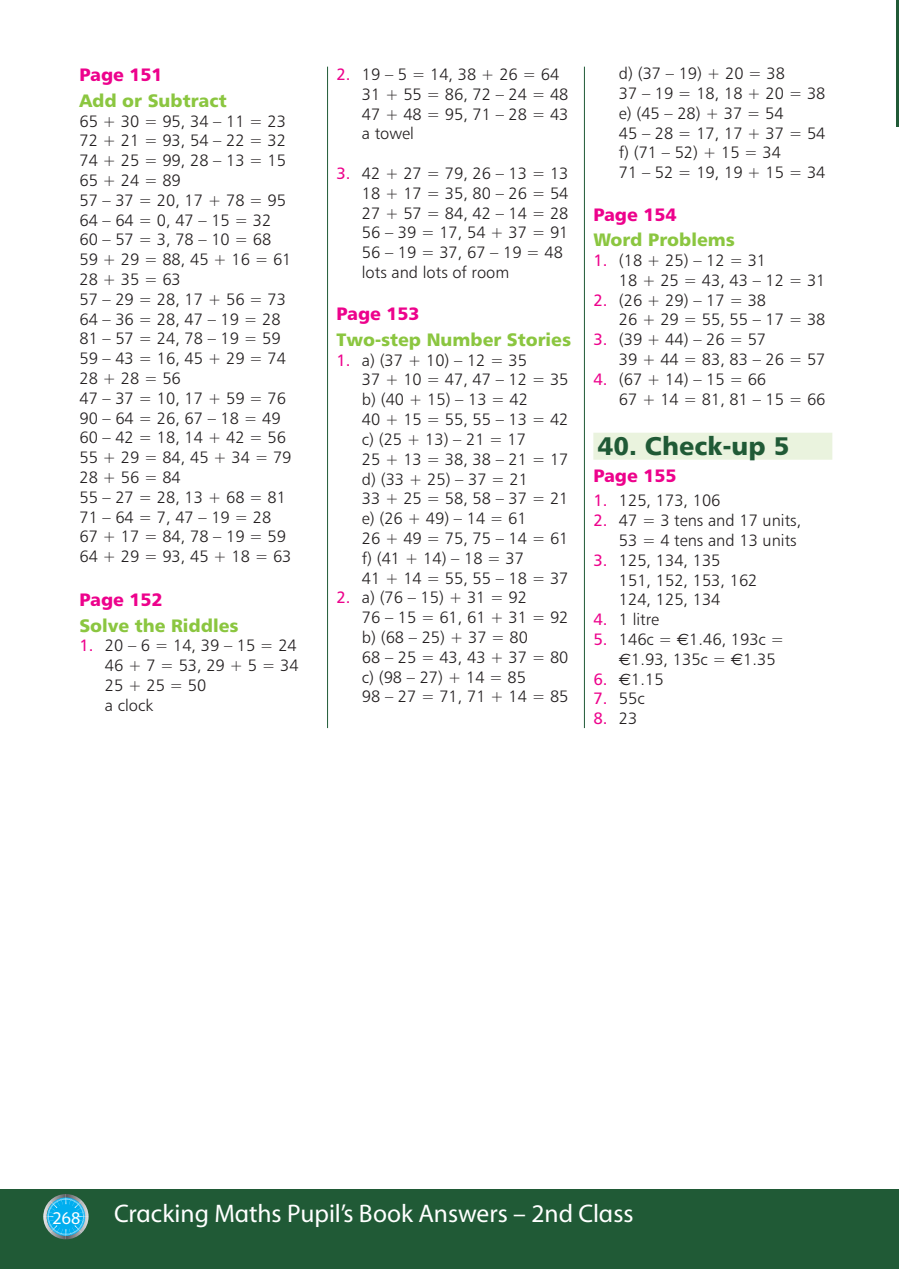
<style>
.page{position:relative;width:899px;height:1269px;background:#fff}
.page>*{position:absolute;margin:0;border:0;box-sizing:border-box;transform-origin:0 0}
.t1{font:25.5px "GHI Myriad";color:#fff}
.Questions_heading{font:25.5px "Humanist 777 BT Black B";color:#205a36}
.t2{font:18px "Humanist 777 BT Black B";color:#8bc640}
.Page_no{font:18px "Humanist 777 BT Black B";color:#ed028c}
.t3{font:18px "GHI Myriad";color:#fff}
.t4{font:16.5px/19.8px "Humanist 777 BT Light B";color:#231f20}
.t5{font:16.5px "Humanist 777 BT Roman B";color:#ed028c}
.s1{font-family:"Humanist 777 BT Roman B";color:#ed028c}
.s2{font-family:"Euro Sans"}
.s3{font-family:"Humanist 777 BT Light B";color:#231f20}
</style>
<div class="page">
<hr style="left:896px;top:1189px;width:3px;height:80px;background:#205a36">
<hr style="left:896px;top:0;width:3px;height:127px;background:#205a36">
<div style="left:0;top:1189px;width:896px;height:80px;background:#205a36"></div>
<svg style="left:43px;top:1194px;width:46px;height:45px"></svg>
<hr style="left:584px;top:67px;width:1px;height:661px;background:#205a36">
<hr style="left:327px;top:67px;width:1px;height:661px;background:#205a36">
<div style="left:593px;top:433px;width:239px;height:27px;background:#eaf3de"></div>
<p class="Page_no" style="left:79px;top:63px;width:85px">Page 151</p>
<p class="t2" style="left:79px;top:89px;width:149px">Add or Subtract</p>
<p class="t4" style="left:79px;top:111px;width:208px;text-align:justify">65 + 30 = 95, 34 – 11 = 23<br>72 + 21 = 93, 54 – 22 = 32<br>74 + 25 = 99, 28 – 13 = 15<br>65 + 24 = 89</p>
<p class="t4" style="left:79px;top:190px;width:214px">57 – 37 = 20, 17 + 78 = 95<br>64 – 64 = 0, 47 – 15 = 32<br>60 – 57 = 3, 78 – 10 = 68<br>59 + 29 = 88, 45 + 16 = 61<br>28 + 35 = 63</p>
<p class="t4" style="left:79px;top:289px;width:208px">57 – 29 = 28, 17 + 56 = 73<br>64 – 36 = 28, 47 – 19 = 28<br>81 – 57 = 24, 78 – 19 = 59<br>59 – 43 = 16, 45 + 29 = 74<br>28 + 28 = 56</p>
<p class="t4" style="left:79px;top:388px;width:214px">47 – 37 = 10, 17 + 59 = 76<br>90 – 64 = 26, 67 – 18 = 49<br>60 – 42 = 18, 14 + 42 = 56<br>55 + 29 = 84, 45 + 34 = 79<br>28 + 56 = 84</p>
<p class="t4" style="left:79px;top:487px;width:214px">55 – 27 = 28, 13 + 68 = 81<br>71 – 64 = 7, 47 – 19 = 28<br>67 + 17 = 84, 78 – 19 = 59<br>64 + 29 = 93, 45 + 18 = 63</p>
<p class="Page_no" style="left:79px;top:588px;width:85px">Page 152</p>
<p class="t2" style="left:79px;top:614px;width:160px">Solve the Riddles</p>
<p class="t4" style="left:105px;top:635px;width:195px;text-align:justify;text-indent:-26px"><span class="s1">1.</span> 20 – 6 = 14, 39 – 15 = 24<br>46 + 7 = 53, 29 + 5 = 34<br>25 + 25 = 50</p>
<p class="t4" style="left:105px;top:695px;width:50px">a clock</p>
<p class="t4" style="left:362px;top:64px;width:208px;text-indent:-26px"><span class="s1">2.</span> 19 – 5 = 14, 38 + 26 = 64<br>31 + 55 = 86, 72 – 24 = 48<br>47 + 48 = 95, 71 – 28 = 43</p>
<p class="t4" style="left:362px;top:123px;width:54px">a towel</p>
<p class="t4" style="left:362px;top:163px;width:208px;text-align:justify;text-indent:-26px"><span class="s1">3.</span> 42 + 27 = 79, 26 – 13 = 13<br>18 + 17 = 35, 80 – 26 = 54<br>27 + 57 = 84, 42 – 14 = 28<br>56 – 39 = 17, 54 + 37 = 91<br>56 – 19 = 37, 67 – 19 = 48</p>
<p class="t4" style="left:362px;top:262px;width:149px">lots and lots of room</p>
<p class="Page_no" style="left:336px;top:302px;width:85px">Page 153</p>
<p class="t2" style="left:336px;top:328px;width:236px">Two-step Number Stories</p>
<p class="t4" style="left:362px;top:350px;width:208px;text-indent:-26px"><span class="s1">1.</span> a) (37 + 10) – 12 = 35<br>37 + 10 = 47, 47 – 12 = 35</p>
<p class="t4" style="left:362px;top:389px;width:208px">b) (40 + 15) – 13 = 42<br>40 + 15 = 55, 55 – 13 = 42</p>
<p class="t4" style="left:362px;top:429px;width:208px">c) (25 + 13) – 21 = 17<br>25 + 13 = 38, 38 – 21 = 17</p>
<p class="t4" style="left:362px;top:468px;width:208px">d) (33 + 25) – 37 = 21<br>33 + 25 = 58, 58 – 37 = 21</p>
<p class="t4" style="left:362px;top:508px;width:208px">e) (26 + 49) – 14 = 61<br>26 + 49 = 75, 75 – 14 = 61</p>
<p class="t4" style="left:362px;top:548px;width:208px">f) (41 + 14) – 18 = 37<br>41 + 14 = 55, 55 – 18 = 37</p>
<p class="t4" style="left:362px;top:587px;width:208px;text-indent:-26px"><span class="s1">2.</span> a) (76 – 15) + 31 = 92<br>76 – 15 = 61, 61 + 31 = 92</p>
<p class="t4" style="left:362px;top:627px;width:208px">b) (68 – 25) + 37 = 80<br>68 – 25 = 43, 43 + 37 = 80</p>
<p class="t4" style="left:362px;top:666px;width:208px">c) (98 – 27) + 14 = 85<br>98 – 27 = 71, 71 + 14 = 85</p>
<p class="t4" style="left:619px;top:63px;width:208px">d) (37 – 19) + 20 = 38<br>37 – 19 = 18, 18 + 20 = 38</p>
<p class="t4" style="left:619px;top:103px;width:208px">e) (45 – 28) + 37 = 54<br>45 – 28 = 17, 17 + 37 = 54</p>
<p class="t4" style="left:619px;top:143px;width:208px">f) (71 – 52) + 15 = 34<br>71 – 52 = 19, 19 + 15 = 34</p>
<p class="Page_no" style="left:593px;top:203px;width:85px">Page 154</p>
<p class="t2" style="left:593px;top:228px;width:143px">Word Problems</p>
<p class="t4" style="left:619px;top:250px;width:208px;text-indent:-26px"><span class="s1">1.</span> (18 + 25) – 12 = 31<br>18 + 25 = 43, 43 – 12 = 31</p>
<p class="t4" style="left:619px;top:290px;width:208px;text-indent:-26px"><span class="s1">2.</span> (26 + 29) – 17 = 38<br>26 + 29 = 55, 55 – 17 = 38</p>
<p class="t4" style="left:619px;top:329px;width:208px;text-indent:-26px"><span class="s1">3.</span> (39 + 44) – 26 = 57<br>39 + 44 = 83, 83 – 26 = 57</p>
<p class="t4" style="left:619px;top:369px;width:208px;text-indent:-26px"><span class="s1">4.</span> (67 + 14) – 15 = 66<br>67 + 14 = 81, 81 – 15 = 66</p>
<p class="Questions_heading" style="left:597px;top:430px;width:193px">40. Check-up 5</p>
<p class="Page_no" style="left:593px;top:464px;width:85px">Page 155</p>
<p class="t4" style="left:593px;top:490px;width:129px"><span class="s1">1.</span> 125, 173, 106</p>
<p class="t4" style="left:593px;top:510px;width:209px;text-align:right"><span class="s1">2.</span> 47 = 3 tens and 17 units,<br>53 = 4 tens and 13 units</p>
<p class="t4" style="left:593px;top:550px;width:129px"><span class="s1">3.</span> 125, 134, 135</p>
<p class="t4" style="left:619px;top:569px;width:140px">151, 152, 153, 162</p>
<p class="t4" style="left:619px;top:589px;width:103px">124, 125, 134</p>
<p class="t4" style="left:593px;top:609px;width:67px"><span class="s1">4.</span> 1 litre</p>
<p class="t4" style="left:619px;top:629px;width:167px;text-indent:-26px"><span class="s1">5.</span> 146c = <span class="s2">€</span>1.46, 193c = <span class="s2">€</span>1.93, 135c = <span class="s2">€</span>1.35</p>
<p class="t4" style="left:593px;top:668px;width:72px"><span class="s1">6.</span> <span class="s2">€</span>1.15</p>
<p class="t4" style="left:593px;top:688px;width:53px"><span class="s1">7.</span> 55c</p>
<p class="t5" style="left:593px;top:708px;width:45px">8. <span class="s3">23</span></p>
<p class="t3" style="left:53px;top:1208px;width:29px">268</p>
<h1 class="t1" style="left:114px;top:1200px;width:521px">Cracking Maths Pupil’s Book Answers – 2nd Class</h1>
</div>
